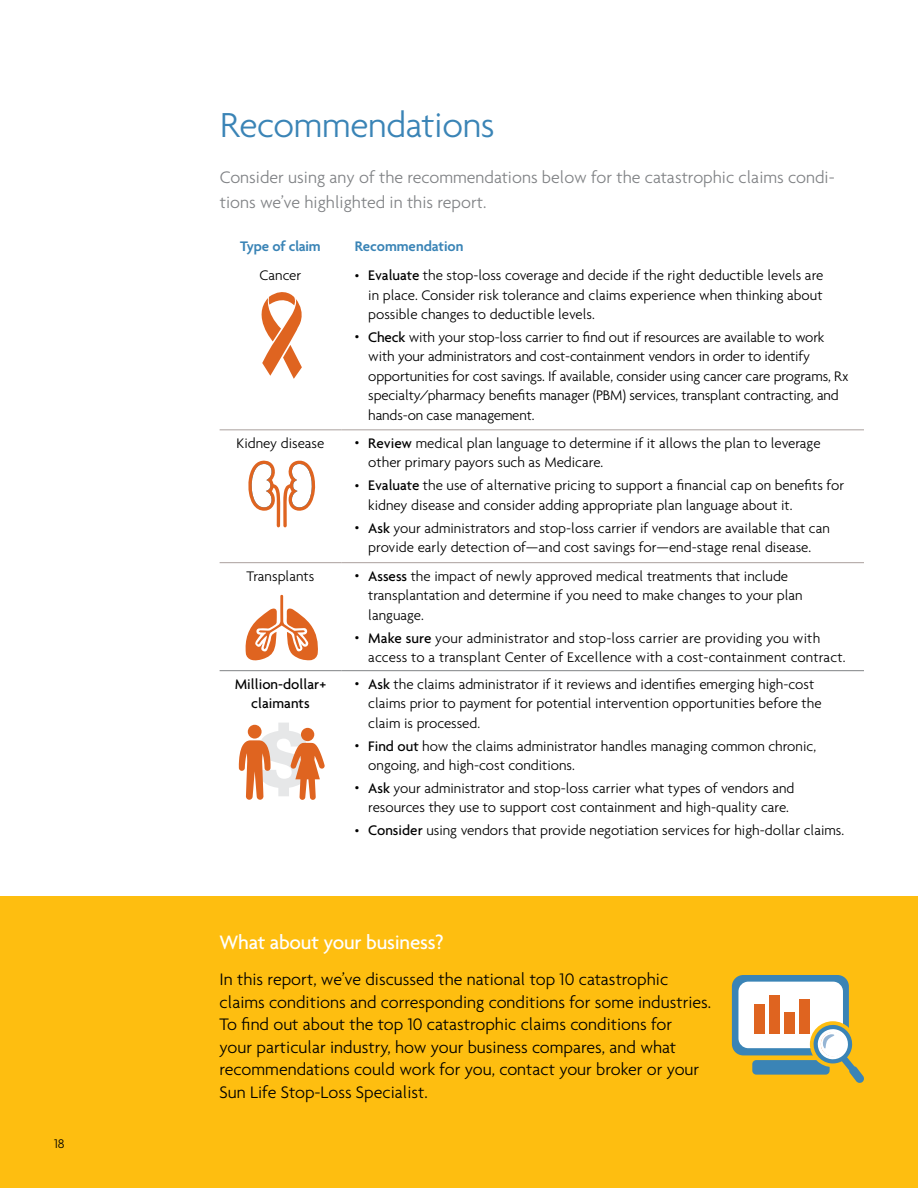
<style>
.page{position:relative;width:918px;height:1188px;background:#fff}
.page>*{position:absolute;margin:0;border:0;box-sizing:border-box;transform-origin:0 0}
.t1{font:300 37.5px "Agenda";letter-spacing:-.01em;color:#3a84b6}
.t2{font:500 21px "Agenda";letter-spacing:-.01em;color:#fff}
.t3{font:300 18px/22.5px "Agenda";color:#000}
.t4{font:300 18px/25.5px "Agenda";color:#808285}
.t5{font:300 15px/19.5px "Agenda";color:#000}
.t6{font:600 15px "Agenda";color:#3a84b6}
.t7{font:500 15px/19.5px "Agenda";color:#000;text-align:center}
.t8{font:300 13.5px "Agenda";color:#000}
.s1{font-size:12px}
.s2{font-weight:500}
</style>
<div class="page">
<div style="left:0;top:897px;width:918px;height:291px;background:#febe10"></div>
<div style="left:732px;top:975px;width:117px;height:80px;background:#3a84b6;border-radius:11px"></div>
<div style="left:752px;top:1060px;width:78px;height:15px;background:#3a84b6;border-radius:4px"></div>
<div style="left:738px;top:982px;width:105px;height:66px;background:#fff;border-radius:10px"></div>
<div style="left:754px;top:1005px;width:10px;height:29px;background:#df6420"></div>
<div style="left:769px;top:996px;width:10px;height:38px;background:#df6420"></div>
<div style="left:784px;top:1012px;width:10px;height:22px;background:#df6420"></div>
<div style="left:799px;top:999px;width:10px;height:35px;background:#df6420"></div>
<svg style="left:810px;top:1021px;width:46px;height:46px"></svg>
<svg style="left:812px;top:1024px;width:52px;height:59px"></svg>
<hr style="left:220px;top:429px;width:121px;height:1px;background:#aaa09d">
<hr style="left:341px;top:429px;width:523px;height:1px;background:#aaa09d">
<hr style="left:220px;top:562px;width:121px;height:1px;background:#aaa09d">
<hr style="left:341px;top:562px;width:523px;height:1px;background:#aaa09d">
<hr style="left:220px;top:670px;width:121px;height:1px;background:#808285">
<hr style="left:341px;top:670px;width:523px;height:1px;background:#808285">
<svg style="left:261px;top:292px;width:41px;height:87px"></svg>
<svg style="left:248px;top:460px;width:67px;height:67px"></svg>
<svg style="left:245px;top:595px;width:73px;height:66px"></svg>
<svg style="left:239px;top:723px;width:86px;height:77px"></svg>
<p class="t8" style="left:54px;top:1136px;width:12px">18</p>
<h1 class="t1" style="left:220px;top:103px;width:276px">Recommendations</h1>
<p class="t4" style="left:220px;top:164px;width:617px">Consider using any of the recommendations below for the catastrophic claims condi&shy;tions we’ve highlighted in this report.</p>
<p class="t6" style="left:240px;top:237px;width:82px">Type of claim</p>
<p class="t6" style="left:355px;top:237px;width:110px">Recommendation</p>
<p class="t5" style="left:260px;top:265px;width:43px">Cancer</p>
<p class="t5" style="left:368px;top:265px;width:457px;text-align:justify;text-indent:-14px"><span class="s1">•</span> <span class="s2">Evaluate</span> the stop-loss coverage and decide if the right deductible levels are in place. Consider risk tolerance and claims experience when thinking about possible changes to deductible levels.</p>
<p class="t5" style="left:368px;top:327px;width:482px;text-indent:-14px"><span class="s1">•</span> <span class="s2">Check</span> with your stop-loss carrier to find out if resources are available to work with your administrators and cost-containment vendors in order to identify opportunities for cost savings. If available, consider using cancer care programs, Rx specialty/pharmacy benefits manager (PBM) services, transplant contracting, and hands-on case management.</p>
<p class="t5" style="left:237px;top:433px;width:89px">Kidney disease</p>
<p class="t5" style="left:368px;top:433px;width:454px;text-indent:-14px"><span class="s1">•</span> <span class="s2">Review</span> medical plan language to determine if it allows the plan to leverage other primary payors such as Medicare.</p>
<p class="t5" style="left:368px;top:475px;width:477px;text-indent:-14px"><span class="s1">•</span> <span class="s2">Evaluate</span> the use of alternative pricing to support a financial cap on benefits for kidney disease and consider adding appropriate plan language about it.</p>
<p class="t5" style="left:355px;top:518px;width:477px;text-align:center"><span class="s1">•</span> <span class="s2">Ask</span> your administrators and stop-loss carrier if vendors are available that can provide early detection of—and cost savings for—end-stage renal disease.</p>
<p class="t5" style="left:247px;top:566px;width:69px">Transplants</p>
<p class="t5" style="left:368px;top:566px;width:436px;text-indent:-14px"><span class="s1">•</span> <span class="s2">Assess</span> the impact of newly approved medical treatments that include transplantation and determine if you need to make changes to your plan language.</p>
<p class="t5" style="left:368px;top:628px;width:479px;text-indent:-14px"><span class="s1">•</span> <span class="s2">Make sure</span> your administrator and stop-loss carrier are providing you with access to a transplant Center of Excellence with a cost-containment contract.</p>
<p class="t7" style="left:235px;top:674px;width:93px">Million-dollar+ claimants</p>
<p class="t5" style="left:368px;top:674px;width:455px;text-indent:-14px"><span class="s1">•</span> <span class="s2">Ask</span> the claims administrator if it reviews and identifies emerging high-cost claims prior to payment for potential intervention opportunities before the claim is processed.</p>
<p class="t5" style="left:368px;top:736px;width:449px;text-indent:-14px"><span class="s1">•</span> <span class="s2">Find out</span> how the claims administrator handles managing common chronic, ongoing, and high-cost conditions.</p>
<p class="t5" style="left:355px;top:778px;width:441px;text-align:center"><span class="s1">•</span> <span class="s2">Ask</span> your administrator and stop-loss carrier what types of vendors and resources they use to support cost containment and high-quality care.</p>
<p class="t5" style="left:355px;top:820px;width:491px"><span class="s1">•</span> <span class="s2">Consider</span> using vendors that provide negotiation services for high-dollar claims.</p>
<h2 class="t2" style="left:220px;top:930px;width:225px">What about your business?</h2>
<p class="t3" style="left:220px;top:968px;width:493px">In this report, we’ve discussed the national top 10 catastrophic claims conditions and corresponding conditions for some industries.<br>To find out about the top 10 catastrophic claims conditions for<br>your particular industry, how your business compares, and what recommendations could work for you, contact your broker or your Sun Life Stop-Loss Specialist.</p>
</div>
